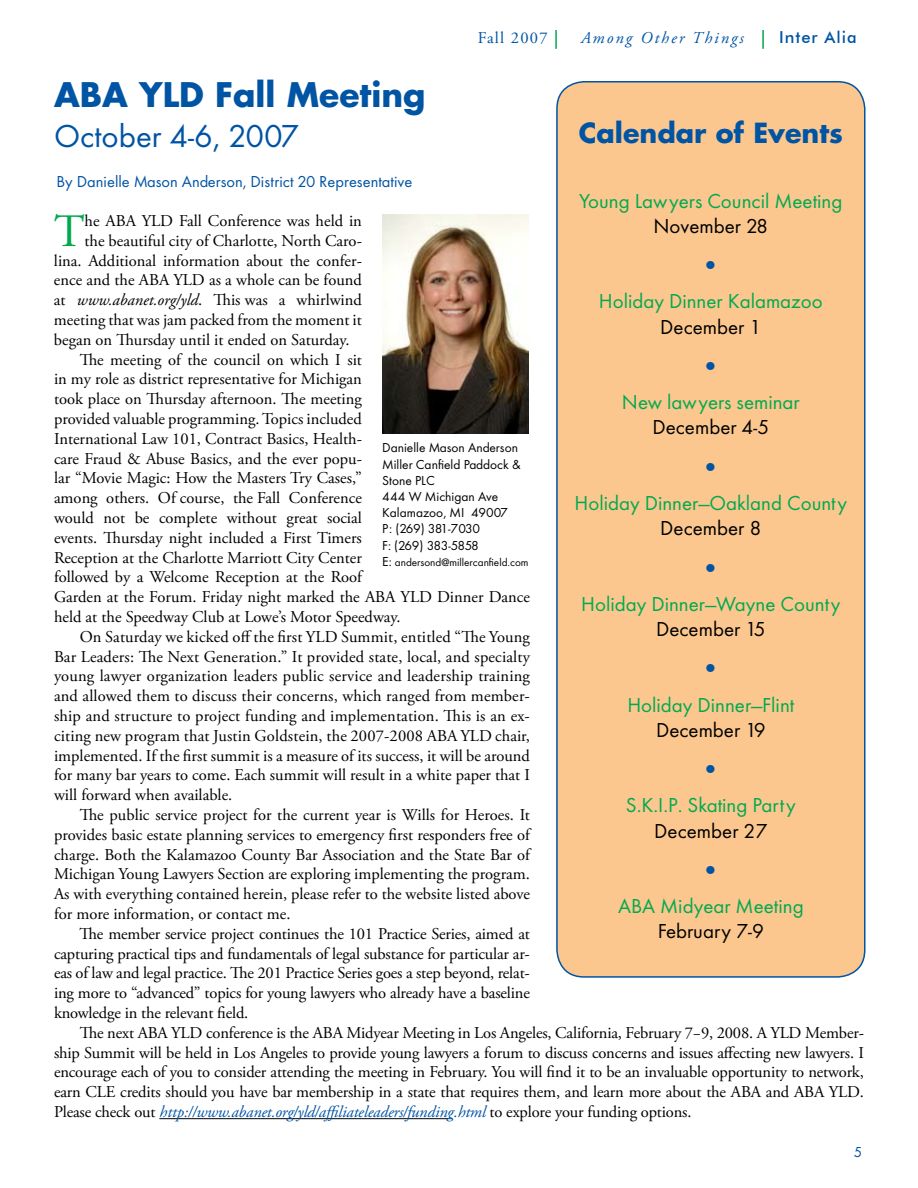
<style>
.page{position:relative;width:918px;height:1188px;background:#fff}
.page>*{position:absolute;margin:0;border:0;box-sizing:border-box;transform-origin:0 0}
.t1{font:46.35px "Adobe Garamond Pro";color:#00a94f}
.t2{font:42px "Futura Book DTC";color:#0054a4}
.t3{font:700 33px "Futura";color:#0054a4}
.t4{font:33px "Futura Book DTC";color:#0054a4}
.t5{font:700 27px "Futura";color:#0054a4}
.t6{font:21px "Futura Book DTC";color:#00a94f}
.t7{font:21px "Futura Book DTC";color:#000}
.t8{font:16.5px "Adobe Garamond Pro";color:#000}
.t9{font:italic 16.5px "Adobe Garamond Pro";letter-spacing:-.01em;color:#0054a4}
.t10{font:16.5px "Futura Book DTC";color:#0054a4}
.t11{font:italic 16.5px "Adobe Garamond Pro";letter-spacing:.125em;color:#0054a4}
.t12{font:500 16.5px "Futura BT";letter-spacing:.06em;color:#0054a4}
.t13{font:16.5px "Adobe Garamond Pro";letter-spacing:.075em;color:#0054a4}
.t14{font:13.5px/16.2px "Futura Book DTC";color:#000}
.t15{font:11.25px "Futura Book DTC";color:#000}
.s1{font-style:italic}
.s2{font-style:normal;color:#000}
.s3{font-size:13.5px}
</style>
<div class="page">
<svg style="left:555px;top:30px;width:2px;height:19px"></svg>
<svg style="left:762px;top:30px;width:2px;height:19px"></svg>
<hr style="left:159px;top:1118px;width:290px;height:1px;background:#000">
<div style="left:557px;top:82px;width:308px;height:895px;background:#fbc78e;border-radius:27px"></div>
<div style="left:556px;top:81px;width:310px;height:897px;border:2px solid #0054a4;border-radius:27px"></div>
<img style="left:382px;top:214px;width:147px;height:220px">
<p class="t13" style="left:478px;top:28px;width:71px">Fall 2007</p>
<p class="t11" style="left:581px;top:28px;width:164px">Among Other Things</p>
<p class="t12" style="left:779px;top:27px;width:79px">Inter Alia</p>
<h3 class="t3" style="left:54px;top:73px;width:373px">ABA YLD Fall Meeting</h3>
<h3 class="t4" style="left:54px;top:117px;width:246px">October 4-6, 2007</h3>
<p class="t10" style="left:57px;top:172px;width:357px">By Danielle Mason Anderson, District 20 Representative</p>
<h3 class="t5" style="left:579px;top:115px;width:266px">Calendar of Events</h3>
<p class="t6" style="left:579px;top:189px;width:265px">Young Lawyers Council Meeting</p>
<p class="t7" style="left:653px;top:214px;width:116px">November 28</p>
<h2 class="t2" style="left:698px;top:239px;width:27px">•</h2>
<p class="t6" style="left:599px;top:289px;width:226px">Holiday Dinner Kalamazoo</p>
<p class="t7" style="left:660px;top:315px;width:103px">December 1</p>
<h2 class="t2" style="left:698px;top:340px;width:27px">•</h2>
<p class="t6" style="left:622px;top:390px;width:179px">New lawyers seminar</p>
<p class="t7" style="left:652px;top:415px;width:110px">December 4‑5</p>
<h2 class="t2" style="left:698px;top:441px;width:27px">•</h2>
<p class="t6" style="left:575px;top:491px;width:274px">Holiday Dinner—Oakland County</p>
<p class="t7" style="left:660px;top:516px;width:103px">December 8</p>
<h2 class="t2" style="left:698px;top:542px;width:27px">•</h2>
<p class="t6" style="left:581px;top:592px;width:261px">Holiday Dinner—Wayne County</p>
<p class="t7" style="left:656px;top:617px;width:108px">December 15</p>
<h2 class="t2" style="left:698px;top:642px;width:27px">•</h2>
<p class="t6" style="left:627px;top:693px;width:169px">Holiday Dinner—Flint</p>
<p class="t7" style="left:656px;top:718px;width:111px">December 19</p>
<h2 class="t2" style="left:698px;top:743px;width:27px">•</h2>
<p class="t6" style="left:626px;top:793px;width:171px">S.K.I.P. Skating Party</p>
<p class="t7" style="left:654px;top:819px;width:115px">December 27</p>
<h2 class="t2" style="left:698px;top:844px;width:27px">•</h2>
<p class="t6" style="left:618px;top:894px;width:187px">ABA Midyear Meeting</p>
<p class="t7" style="left:658px;top:919px;width:108px">February 7‑9</p>
<h1 class="t1" style="left:54px;top:203px;width:32px">T</h1>
<p class="t8" style="left:85px;top:211px;width:279px">he ABA YLD Fall Conference was held in</p>
<p class="t8" style="left:85px;top:231px;width:279px">the beautiful city of Charlotte, North Caro-</p>
<p class="t8" style="left:54px;top:251px;width:309px">lina. Additional information about the confer-</p>
<p class="t8" style="left:54px;top:270px;width:309px">ence and the ABA YLD as a whole can be found</p>
<p class="t8" style="left:54px;top:290px;width:309px">at <span class="s1">www.abanet.org/yld</span>. This was a whirlwind</p>
<p class="t8" style="left:54px;top:310px;width:309px">meeting that was jam packed from the moment it</p>
<p class="t8" style="left:54px;top:330px;width:297px">began on Thursday until it ended on Saturday.</p>
<p class="t8" style="left:80px;top:350px;width:284px">The meeting of the council on which I sit</p>
<p class="t8" style="left:54px;top:369px;width:309px">in my role as district representative for Michigan</p>
<p class="t8" style="left:54px;top:389px;width:309px">took place on Thursday afternoon. The meeting</p>
<p class="t8" style="left:54px;top:409px;width:309px">provided valuable programming. Topics included</p>
<p class="t8" style="left:54px;top:429px;width:309px">International Law 101, Contract Basics, Health-</p>
<p class="t8" style="left:54px;top:449px;width:309px">care Fraud &amp; Abuse Basics, and the ever popu-</p>
<p class="t8" style="left:54px;top:468px;width:309px">lar “Movie Magic: How the Masters Try Cases,”</p>
<p class="t8" style="left:54px;top:488px;width:309px">among others. Of course, the Fall Conference</p>
<p class="t8" style="left:54px;top:508px;width:309px">would not be complete without great social</p>
<p class="t8" style="left:54px;top:528px;width:309px">events. Thursday night included a First Timers</p>
<p class="t8" style="left:54px;top:548px;width:309px">Reception at the Charlotte Marriott City Center</p>
<p class="t8" style="left:54px;top:567px;width:309px">followed by a Welcome Reception at the Roof</p>
<p class="t8" style="left:54px;top:587px;width:477px">Garden at the Forum. Friday night marked the ABA YLD Dinner Dance</p>
<p class="t8" style="left:54px;top:607px;width:348px">held at the Speedway Club at Lowe’s Motor Speedway.</p>
<p class="t8" style="left:80px;top:627px;width:452px">On Saturday we kicked off the first YLD Summit, entitled “The Young</p>
<p class="t8" style="left:54px;top:647px;width:478px">Bar Leaders: The Next Generation.” It provided state, local, and specialty</p>
<p class="t8" style="left:54px;top:666px;width:477px">young lawyer organization leaders public service and leadership training</p>
<p class="t8" style="left:54px;top:686px;width:477px">and allowed them to discuss their concerns, which ranged from member-</p>
<p class="t8" style="left:54px;top:706px;width:477px">ship and structure to project funding and implementation. This is an ex-</p>
<p class="t8" style="left:54px;top:726px;width:477px">citing new program that Justin Goldstein, the 2007-2008 ABA YLD chair,</p>
<p class="t8" style="left:54px;top:746px;width:478px">implemented. If the first summit is a measure of its success, it will be around</p>
<p class="t8" style="left:54px;top:765px;width:477px">for many bar years to come. Each summit will result in a white paper that I</p>
<p class="t8" style="left:54px;top:785px;width:180px">will forward when available.</p>
<p class="t8" style="left:80px;top:805px;width:452px">The public service project for the current year is Wills for Heroes. It</p>
<p class="t8" style="left:54px;top:825px;width:477px">provides basic estate planning services to emergency first responders free of</p>
<p class="t8" style="left:54px;top:845px;width:478px">charge. Both the Kalamazoo County Bar Association and the State Bar of</p>
<p class="t8" style="left:54px;top:864px;width:477px">Michigan Young Lawyers Section are exploring implementing the program.</p>
<p class="t8" style="left:54px;top:884px;width:477px">As with everything contained herein, please refer to the website listed above</p>
<p class="t8" style="left:54px;top:904px;width:238px">for more information, or contact me.</p>
<p class="t8" style="left:80px;top:924px;width:452px">The member service project continues the 101 Practice Series, aimed at</p>
<p class="t8" style="left:54px;top:944px;width:477px">capturing practical tips and fundamentals of legal substance for particular ar-</p>
<p class="t8" style="left:54px;top:963px;width:477px">eas of law and legal practice. The 201 Practice Series goes a step beyond, relat-</p>
<p class="t8" style="left:54px;top:983px;width:477px">ing more to “advanced” topics for young lawyers who already have a baseline</p>
<p class="t8" style="left:54px;top:1003px;width:196px">knowledge in the relevant field.</p>
<p class="t8" style="left:80px;top:1023px;width:786px">The next ABA YLD conference is the ABA Midyear Meeting in Los Angeles, California, February 7−9, 2008. A YLD Member-</p>
<p class="t8" style="left:54px;top:1043px;width:812px">ship Summit will be held in Los Angeles to provide young lawyers a forum to discuss concerns and issues affecting new lawyers. I</p>
<p class="t8" style="left:54px;top:1062px;width:811px">encourage each of you to consider attending the meeting in February. You will find it to be an invaluable opportunity to network,</p>
<p class="t8" style="left:54px;top:1082px;width:812px">earn CLE credits should you have bar membership in a state that requires them, and learn more about the ABA and ABA YLD.</p>
<p class="t9" style="left:54px;top:1102px;width:639px"><span class="s2">Please check out</span> http://www.abanet.org/yld/affiliateleaders/funding.html <span class="s2">to explore your funding options.</span></p>
<p class="t14" style="left:382px;top:440px;width:140px">Danielle Mason Anderson<br>Miller Canfield Paddock &amp;<br>Stone PLC<br>444 W Michigan Ave<br>Kalamazoo, MI 49007<br>P: (269) 381-7030<br>F: (269) 383-5858</p>
<p class="t15" style="left:382px;top:556px;width:148px"><span class="s3">E:</span> andersond@millercanfield.com</p>
</div>
